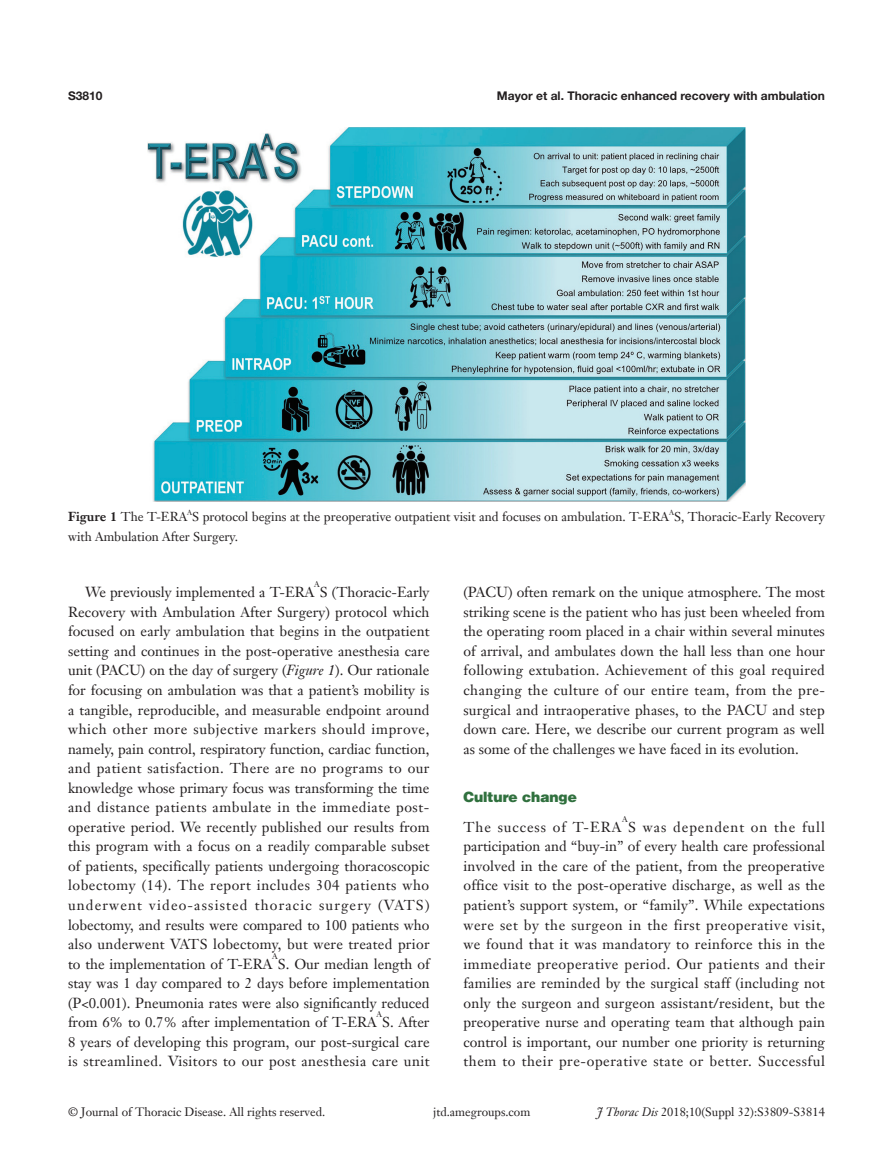
<style>
.page{position:relative;width:893px;height:1170px;background:#fff}
.page>*{position:absolute;margin:0;border:0;box-sizing:border-box;transform-origin:0 0}
.t1{font:14.25px/19.5px "Janson Text LT";color:#231f20;text-align:justify}
.t2{font:14.25px "Janson Text LT";letter-spacing:.065em;color:#231f20}
.t3{font:900 14.25px "Helvetica";color:#30703e}
.t4{font:12.75px "Janson Text LT";color:#231f20}
.t5{font:12px "Janson Text LT";color:#231f20}
.Running_title{font:700 12px "Helvetica Neue LT Pro";color:#231f20}
.t6{font:8.25px "Janson Text LT";color:#231f20}
.t7{font:7.5px "Janson Text LT";color:#231f20}
.s1{font-weight:700}
.s2{font-style:italic}
</style>
<div class="page">
<img style="left:148px;top:128px;width:597px;height:373px">
<p class="Running_title" style="left:68px;top:88px;width:36px">S3810</p>
<p class="Running_title" style="left:497px;top:88px;width:329px">Mayor et al. Thoracic enhanced recovery with ambulation</p>
<p class="t7" style="left:187px;top:507px;width:6px">A</p>
<p class="t7" style="left:669px;top:507px;width:6px">A</p>
<p class="t4" style="left:68px;top:528px;width:171px">with Ambulation After Surgery.</p>
<p class="t4" style="left:68px;top:508px;width:758px"><span class="s1">Figure 1</span> The T-ERA S protocol begins at the preoperative outpatient visit and focuses on ambulation. T-ERA S, Thoracic-Early Recovery</p>
<p class="t6" style="left:314px;top:579px;width:7px">A</p>
<p class="t1" style="left:68px;top:602px;width:363px">Recovery with Ambulation After Surgery) protocol which focused on early ambulation that begins in the outpatient setting and continues in the post-operative anesthesia care unit (PACU) on the day of surgery (<span class="s2">Figure 1</span>). Our rationale for focusing on ambulation was that a patient’s mobility is a tangible, reproducible, and measurable endpoint around which other more subjective markers should improve, namely, pain control, respiratory function, cardiac function, and patient satisfaction. There are no programs to our knowledge whose primary focus was transforming the time and distance patients ambulate in the immediate post&shy;operative period. We recently published our results from this program with a focus on a readily comparable subset of patients, specifically patients undergoing thoracoscopic lobectomy (14). The report includes 304 patients who underwent video-assisted thoracic surgery (VATS) lobectomy, and results were compared to 100 patients who also underwent VATS lobectomy, but were treated prior to the implementation of T-ERA S. Our median length of</p>
<p class="t1" style="left:85px;top:582px;width:346px">We previously implemented a T-ERA S (Thoracic-Early</p>
<p class="t6" style="left:272px;top:950px;width:7px">A</p>
<p class="t1" style="left:68px;top:973px;width:363px">stay was 1 day compared to 2 days before implementation (P&lt;0.001). Pneumonia rates were also significantly reduced from 6% to 0.7% after implementation of T-ERA S. After</p>
<p class="t6" style="left:377px;top:1009px;width:7px">A</p>
<p class="t1" style="left:68px;top:1031px;width:363px">8 years of developing this program, our post-surgical care is streamlined. Visitors to our post anesthesia care unit</p>
<p class="t1" style="left:463px;top:582px;width:363px">(PACU) often remark on the unique atmosphere. The most striking scene is the patient who has just been wheeled from the operating room placed in a chair within several minutes of arrival, and ambulates down the hall less than one hour following extubation. Achievement of this goal required changing the culture of our entire team, from the pre&shy;surgical and intraoperative phases, to the PACU and step down care. Here, we describe our current program as well as some of the challenges we have faced in its evolution.</p>
<p class="t3" style="left:463px;top:788px;width:115px">Culture change</p>
<p class="t2" style="left:463px;top:817px;width:159px">The success of T-ERA</p>
<p class="t6" style="left:622px;top:813px;width:7px">A</p>
<p class="t1" style="left:463px;top:816px;width:363px;text-indent:165px">S was dependent on the full participation and “buy-in” of every health care professional involved in the care of the patient, from the preoperative office visit to the post-operative discharge, as well as the patient’s support system, or “family”. While expectations were set by the surgeon in the first preoperative visit, we found that it was mandatory to reinforce this in the immediate preoperative period. Our patients and their families are reminded by the surgical staff (including not only the surgeon and surgeon assistant/resident, but the preoperative nurse and operating team that although pain control is important, our number one priority is returning them to their pre-operative state or better. Successful</p>
<p class="t5" style="left:68px;top:1104px;width:259px">© Journal of Thoracic Disease. All rights reserved.</p>
<p class="t5" style="left:433px;top:1104px;width:99px">jtd.amegroups.com</p>
<p class="t5" style="left:597px;top:1104px;width:230px"><span class="s2">J Thorac Dis</span> 2018;10(Suppl 32):S3809-S3814</p>
</div>
